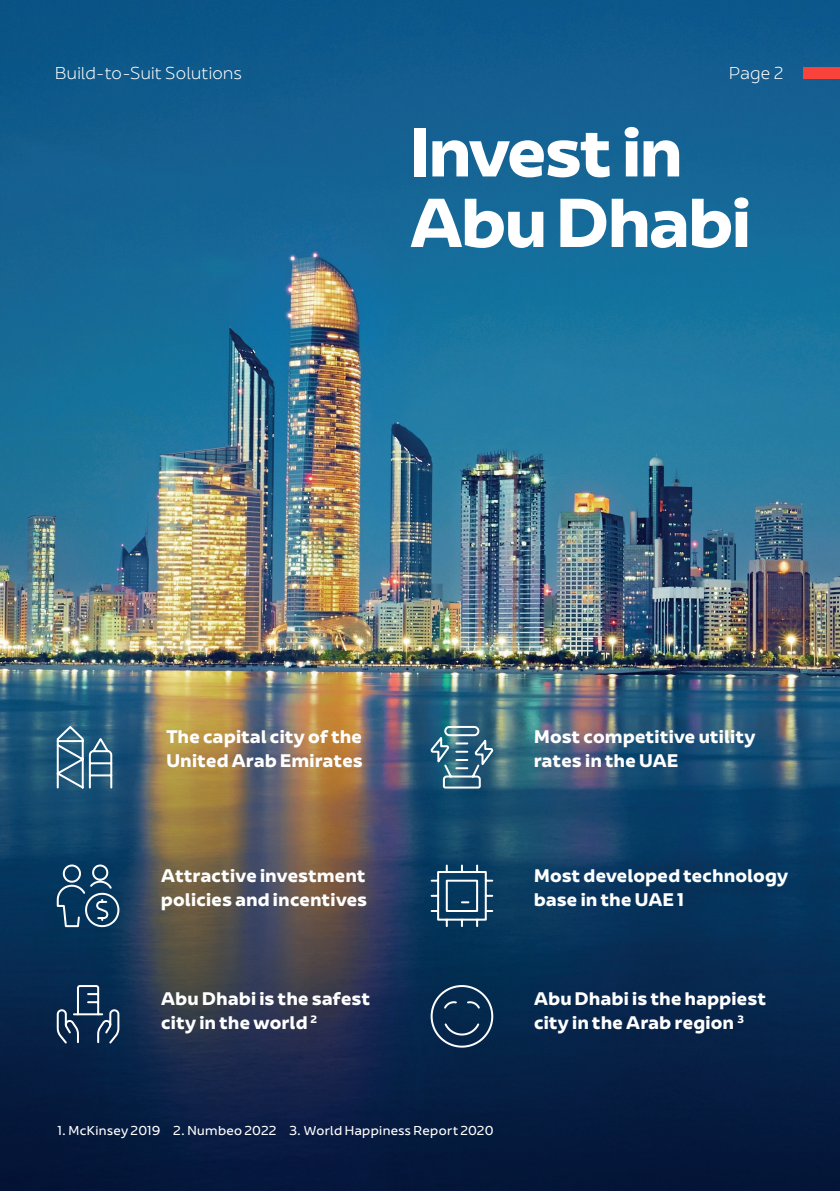
<style>
.page{position:relative;width:840px;height:1191px;background:#fff}
.page>*{position:absolute;margin:0;border:0;box-sizing:border-box;transform-origin:0 0}
.t1{font:700 64.2px "AD Ports Group";letter-spacing:-.02em;color:#fff}
.t2{font:700 17px/24px "AD Ports Group";letter-spacing:.02em;color:#fff}
.t3{font:300 16px "AD Ports Group";letter-spacing:.02em;color:#fff}
.t4{font:12px "AD Ports Group";letter-spacing:.03em;color:#fff}
</style>
<div class="page">
<img style="left:0;top:0;width:839px;height:671px">
<img style="left:0;top:671px;width:839px;height:520px">
<svg style="left:56px;top:863px;width:64px;height:65px;background:#2e5778"></svg>
<svg style="left:55px;top:724px;width:58px;height:66px;background:#4c7994"></svg>
<svg style="left:55px;top:983px;width:66px;height:62px;background:#2b4767"></svg>
<svg style="left:429px;top:984px;width:65px;height:64px;background:#234262"></svg>
<svg style="left:428px;top:725px;width:67px;height:64px;background:#47768e"></svg>
<svg style="left:429px;top:863px;width:65px;height:65px;background:#335c7b"></svg>
<div style="left:802px;top:67px;width:37px;height:11px;background:#f9423a"></div>
<p class="t3" style="left:55px;top:61px;width:188px">Build-to-Suit Solutions</p>
<p class="t3" style="left:728px;top:61px;width:55px">Page 2</p>
<p class="t1" style="left:410px;top:99px;width:274px">Invest in</p>
<p class="t1" style="left:410px;top:170px;width:342px">Abu Dhabi</p>
<p class="t2" style="left:166px;top:725px;width:198px">The capital city of the<br>United Arab Emirates</p>
<p class="t2" style="left:161px;top:863px;width:207px">Attractive investment policies and incentives</p>
<p class="t2" style="left:533px;top:725px;width:223px">Most competitive utility rates in the UAE</p>
<p class="t2" style="left:533px;top:863px;width:255px">Most developed technology base in the UAE 1</p>
<p class="t2" style="left:161px;top:986px;width:210px">Abu Dhabi is the safest city in the world <sup>2</sup></p>
<p class="t2" style="left:533px;top:986px;width:233px">Abu Dhabi is the happiest city in the Arab region <sup>3</sup></p>
<p class="t4" style="left:57px;top:1120px;width:437px">1. McKinsey 2019 2. Numbeo 2022 3. World Happiness Report 2020</p>
</div>
